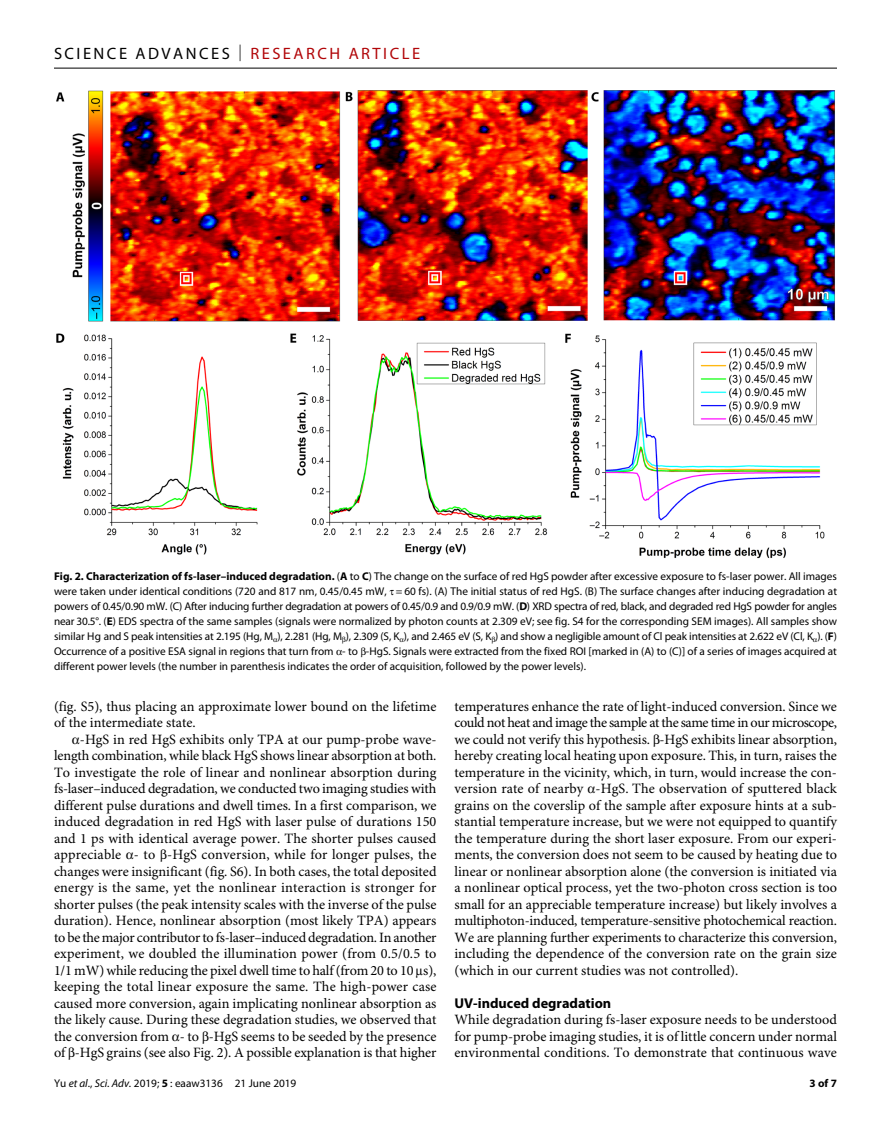
<style>
.page{position:relative;width:891px;height:1134px;background:#fff}
.page>*{position:absolute;margin:0;border:0;box-sizing:border-box;transform-origin:0 0}
.t1{font:16.5px "Myriad Pro";letter-spacing:.15em;color:#000}
.t2{font:14.25px/16.5px "Minion Pro";color:#000;text-align:justify}
.t3{font:700 14.25px "Myriad Pro";color:#000}
.t4{font:11.25px/15px "Myriad Pro";color:#000;text-align:justify}
.t5{font:700 11.25px "Myriad Pro";color:#000}
.s1{font-weight:300}
.s2{color:#b10508}
.s3{font-weight:700}
.s4{font-style:italic}
</style>
<div class="page">
<hr style="left:54px;top:68px;width:783px;height:1px;background:#000">
<img style="left:56px;top:90px;width:779px;height:469px">
<p class="t1" style="left:54px;top:40px;width:368px">SCIENCE ADVANCES <span class="s1">|</span> <span class="s2">RESEARCH ARTICLE</span></p>
<p class="t4" style="left:54px;top:569px;width:785px"><span class="s3">Fig. 2. Characterization of fs-laser–induced degradation.</span> (<span class="s3">A</span> to <span class="s3">C</span>) The change on the surface of red HgS powder after excessive exposure to fs-laser power. All images were taken under identical conditions (720 and 817 nm, 0.45/0.45 mW, ▼ = 60 fs). (A) The initial status of red HgS. (B) The surface changes after inducing degradation at powers of 0.45/0.90 mW. (C) After inducing further degradation at powers of 0.45/0.9 and 0.9/0.9 mW. (<span class="s3">D</span>) XRD spectra of red, black, and degraded red HgS powder for angles near 30.5°. (<span class="s3">E</span>) EDS spectra of the same samples (signals were normalized by photon counts at 2.309 eV; see fig. S4 for the corresponding SEM images). All samples show similar Hg and S peak intensities at 2.195 (Hg, M ), 2.281 (Hg, M ), 2.309 (S, K ), and 2.465 eV (S, K ) and show a negligible amount of Cl peak intensities at 2.622 eV (Cl, K ). (<span class="s3">F</span>)<br>Occurrence of a positive ESA signal in regions that turn from - to -HgS. Signals were extracted from the fixed ROI [marked in (A) to (C)] of a series of images acquired at different power levels (the number in parenthesis indicates the order of acquisition, followed by the power levels).</p>
<p class="t2" style="left:54px;top:699px;width:384px">(fig. S5), thus placing an approximate lower bound on the lifetime of the intermediate state.</p>
<p class="t2" style="left:54px;top:732px;width:384px;text-indent:26px">-HgS in red HgS exhibits only TPA at our pump-probe wave&shy;length combination, while black HgS shows linear absorption at both.<br>To investigate the role of linear and nonlinear absorption during fs-laser–induced degradation, we conducted two imaging studies with different pulse durations and dwell times. In a first comparison, we induced degradation in red HgS with laser pulse of durations 150 and 1 ps with identical average power. The shorter pulses caused appreciable - to -HgS conversion, while for longer pulses, the changes were insignificant (fig. S6). In both cases, the total deposited energy is the same, yet the nonlinear interaction is stronger for shorter pulses (the peak intensity scales with the inverse of the pulse duration). Hence, nonlinear absorption (most likely TPA) appears to be the major contributor to fs-laser–induced degradation. In another experiment, we doubled the illumination power (from 0.5/0.5 to 1/1 mW) while reducing the pixel dwell time to half (from 20 to 10 s), keeping the total linear exposure the same. The high-power case caused more conversion, again implicating nonlinear absorption as the likely cause. During these degradation studies, we observed that the conversion from - to -HgS seems to be seeded by the presence of -HgS grains (see also Fig. 2). A possible explanation is that higher</p>
<p class="t4" style="left:54px;top:1076px;width:244px">Yu <span class="s4">et al</span>., <span class="s4">Sci. Adv.</span> 2019; <span class="s3">5</span> : eaaw3136 21 June 2019</p>
<p class="t2" style="left:454px;top:699px;width:384px">temperatures enhance the rate of light-induced conversion. Since we could not heat and image the sample at the same time in our microscope, we could not verify this hypothesis. -HgS exhibits linear absorption, hereby creating local heating upon exposure. This, in turn, raises the temperature in the vicinity, which, in turn, would increase the con&shy;version rate of nearby -HgS. The observation of sputtered black grains on the coverslip of the sample after exposure hints at a sub&shy;stantial temperature increase, but we were not equipped to quantify the temperature during the short laser exposure. From our experi&shy;ments, the conversion does not seem to be caused by heating due to linear or nonlinear absorption alone (the conversion is initiated via a nonlinear optical process, yet the two-photon cross section is too small for an appreciable temperature increase) but likely involves a multiphoton-induced, temperature-sensitive photochemical reaction.<br>We are planning further experiments to characterize this conversion, including the dependence of the conversion rate on the grain size (which in our current studies was not controlled).</p>
<p class="t3" style="left:454px;top:991px;width:158px">UV-induced degradation</p>
<p class="t2" style="left:454px;top:1013px;width:384px">While degradation during fs-laser exposure needs to be understood for pump-probe imaging studies, it is of little concern under normal environmental conditions. To demonstrate that continuous wave</p>
<p class="t5" style="left:810px;top:1074px;width:29px">3 of 7</p>
</div>
